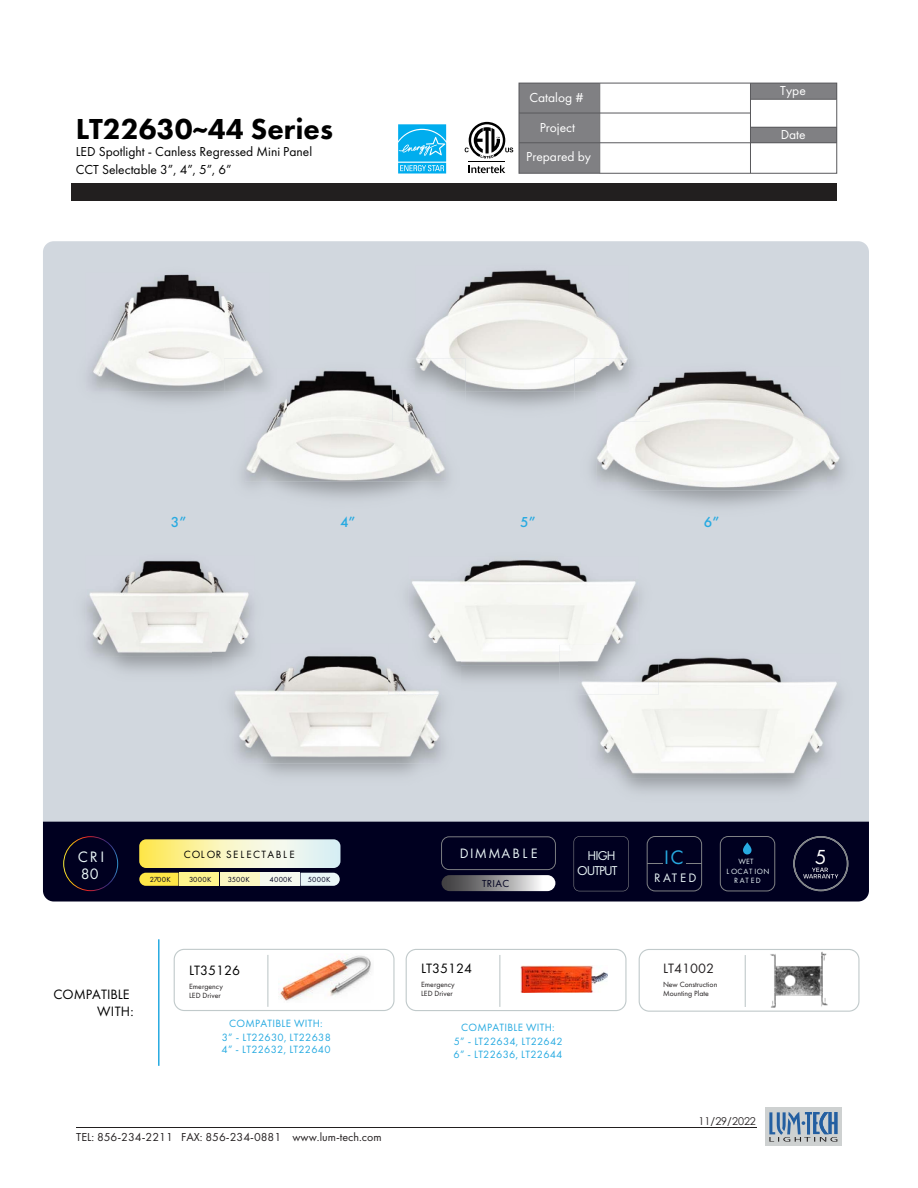
<style>
.page{position:relative;width:918px;height:1188px;background:#fff}
.page>*{position:absolute;margin:0;border:0;box-sizing:border-box;transform-origin:0 0}
.t1{font:800 30px "Futura PT";color:#000}
.t2{font:21.15px "Futura PT";color:#fff}
.t3{font:20.25px "Futura PT";color:#27aae1}
.t4{font:15.75px/16.2px "Futura PT";color:#eaf6f7}
.t5{font:500 15px "Futura PT";color:#27aae1}
.t6{font:14.1px/16.8px "Futura PT";color:#000;text-align:right}
.t7{font:14.1px "Futura PT";letter-spacing:.105em;color:#eaf6f7}
.t8{font:14.1px "Futura PT";color:#231f20}
.t9{font:13.5px/18px "Futura PT";color:#000}
.t10{font:13.5px/28.5px "Futura PT";color:#fff;text-align:center}
.t11{font:13.35px/14.9px "Futura PT";letter-spacing:-.075em;color:#eaf6f7;text-align:right}
.t12{font:12.75px "Futura PT";letter-spacing:.18em;color:#eaf6f7}
.t13{font:12px "Futura PT";color:#231f20}
.t14{font:10.95px/13.6px "Futura PT";letter-spacing:.025em;color:#27aae1;text-align:center}
.t15{font:10.95px "Futura PT";letter-spacing:.14em;color:#000}
.t16{font:10.8px "Century Gothic";color:#231f20}
.t17{font:10.5px "Futura PT";letter-spacing:.04em;color:#00001f}
.t18{font:7.95px/9.4px "Futura PT";letter-spacing:.1em;color:#eaf6f7;text-align:center}
.t19{font:7.8px/9.3px "Futura PT";color:#231f20}
.t20{font:7.65px "Futura PT";letter-spacing:.035em;color:#00001f}
</style>
<div class="page">
<div style="left:43px;top:241px;width:826px;height:581px;background:#d1d7de"></div>
<div style="left:43px;top:822px;width:826px;height:80px;background:#000020"></div>
<svg style="left:803px;top:868px;width:35px;height:10px"></svg>
<div style="left:793px;top:836px;width:55px;height:55px;border:2px solid #808285;border-radius:50%"></div>
<svg style="left:63px;top:836px;width:55px;height:55px;background:#080622"></svg>
<svg style="left:720px;top:836px;width:55px;height:55px;background:#070725"></svg>
<svg style="left:743px;top:842px;width:9px;height:12px"></svg>
<div style="left:442px;top:875px;width:113px;height:16px;background:linear-gradient(to right,#302f31,#fff);border-radius:8px"></div>
<svg style="left:441px;top:836px;width:115px;height:34px;background:#080826"></svg>
<svg style="left:647px;top:836px;width:55px;height:55px;background:#080826"></svg>
<svg style="left:139px;top:839px;width:201px;height:47px;background:#d9d7a9"></svg>
<svg style="left:574px;top:836px;width:55px;height:55px;background:#030322"></svg>
<img style="left:224px;top:358px;width:242px;height:155px">
<img style="left:245px;top:368px;width:201px;height:114px">
<img style="left:574px;top:358px;width:287px;height:163px">
<img style="left:596px;top:367px;width:244px;height:124px">
<img style="left:393px;top:258px;width:257px;height:164px">
<img style="left:393px;top:358px;width:73px;height:64px">
<img style="left:393px;top:368px;width:53px;height:54px">
<img style="left:574px;top:358px;width:76px;height:64px">
<img style="left:596px;top:367px;width:54px;height:55px">
<img style="left:415px;top:266px;width:214px;height:126px">
<img style="left:415px;top:358px;width:51px;height:34px">
<img style="left:415px;top:368px;width:31px;height:24px">
<img style="left:574px;top:358px;width:55px;height:34px">
<img style="left:596px;top:367px;width:33px;height:25px">
<img style="left:388px;top:547px;width:271px;height:148px">
<img style="left:409px;top:557px;width:230px;height:109px">
<img style="left:559px;top:645px;width:299px;height:161px">
<img style="left:559px;top:645px;width:100px;height:50px">
<img style="left:559px;top:645px;width:80px;height:21px">
<img style="left:578px;top:654px;width:262px;height:124px">
<img style="left:578px;top:654px;width:81px;height:41px">
<img style="left:578px;top:654px;width:61px;height:12px">
<img style="left:70px;top:262px;width:217px;height:155px">
<img style="left:224px;top:358px;width:63px;height:59px">
<img style="left:245px;top:368px;width:42px;height:49px">
<img style="left:86px;top:272px;width:183px;height:120px">
<img style="left:224px;top:358px;width:45px;height:34px">
<img style="left:245px;top:368px;width:24px;height:24px">
<img style="left:67px;top:549px;width:203px;height:137px">
<img style="left:86px;top:555px;width:168px;height:102px">
<svg style="left:174px;top:949px;width:221px;height:62px"></svg>
<hr style="left:267px;top:955px;width:1px;height:52px;background:#c1cacb">
<svg style="left:639px;top:949px;width:221px;height:63px"></svg>
<hr style="left:158px;top:939px;width:2px;height:127px;background:#27aae1">
<hr style="left:745px;top:955px;width:1px;height:52px;background:#c1cacb">
<img style="left:769px;top:951px;width:60px;height:56px">
<img style="left:279px;top:954px;width:95px;height:48px">
<svg style="left:406px;top:949px;width:221px;height:62px"></svg>
<img style="left:520px;top:965px;width:87px;height:28px">
<hr style="left:499px;top:955px;width:1px;height:52px;background:#c1cacb">
<img style="left:213px;top:686px;width:248px;height:103px">
<img style="left:441px;top:643px;width:20px;height:52px">
<img style="left:213px;top:643px;width:21px;height:43px">
<img style="left:234px;top:638px;width:207px;height:125px">
<img style="left:409px;top:643px;width:32px;height:23px">
<img style="left:234px;top:643px;width:20px;height:14px">
<svg style="left:469px;top:165px;width:36px;height:8px"></svg>
<hr style="left:469px;top:161px;width:36px;height:1px;background:#000">
<svg style="left:465px;top:122px;width:48px;height:36px"></svg>
<svg style="left:398px;top:124px;width:48px;height:50px;background:#2dbbf0"></svg>
<div style="left:71px;top:183px;width:765px;height:18px;background:#221f1f"></div>
<div style="left:519px;top:84px;width:80px;height:89px;background:#808083"></div>
<div style="left:751px;top:83px;width:85px;height:16px;background:#808083"></div>
<div style="left:751px;top:127px;width:85px;height:16px;background:#808083"></div>
<hr style="left:750px;top:83px;width:1px;height:90px;background:#59595c">
<hr style="left:599px;top:83px;width:1px;height:90px;background:#59595c">
<div style="left:519px;top:83px;width:318px;height:90px;border:1px solid #59595c"></div>
<hr style="left:519px;top:113px;width:231px;height:1px;background:#59595c">
<hr style="left:751px;top:99px;width:86px;height:1px;background:#59595c">
<hr style="left:751px;top:127px;width:86px;height:1px;background:#59595c">
<hr style="left:519px;top:143px;width:318px;height:1px;background:#59595c">
<hr style="left:76px;top:1127px;width:681px;height:1px;background:#221f1f">
<div style="left:765px;top:1108px;width:77px;height:38px;background:#ced1d1"></div>
<svg style="left:769px;top:1112px;width:68px;height:30px"></svg>
<h1 class="t1" style="left:76px;top:111px;width:259px">LT22630~44 Series</h1>
<p class="t9" style="left:76px;top:143px;width:238px">LED Spotlight - Canless Regressed Mini Panel<br>CCT Selectable 3”, 4”, 5”, 6”</p>
<p class="t10" style="left:530px;top:84px;width:56px">Catalog #</p>
<p class="t10" style="left:526px;top:114px;width:66px">Project<br>Prepared by</p>
<p class="t10" style="left:780px;top:76px;width:27px">Type</p>
<p class="t10" style="left:781px;top:121px;width:27px">Date</p>
<h3 class="t5" style="left:171px;top:513px;width:17px">3”</h3>
<h3 class="t5" style="left:340px;top:513px;width:17px">4”</h3>
<h3 class="t5" style="left:520px;top:513px;width:17px">5”</h3>
<h3 class="t5" style="left:704px;top:513px;width:17px">6”</h3>
<p class="t7" style="left:460px;top:845px;width:79px">DIMMABL E</p>
<p class="t15" style="left:184px;top:847px;width:112px">COLOR SELECTABLE</p>
<h3 class="t3" style="left:664px;top:845px;width:21px">IC</h3>
<h3 class="t4" style="left:78px;top:849px;width:28px">CRI<br>80</h3>
<p class="t18" style="left:738px;top:857px;width:17px">WET</p>
<h2 class="t2" style="left:815px;top:844px;width:13px">5</h2>
<p class="t11" style="left:577px;top:848px;width:42px">HIGH<br>OUTPUT</p>
<p class="t18" style="left:726px;top:866px;width:45px">L OCAT ION<br>RATED</p>
<p class="t12" style="left:654px;top:870px;width:44px">RATED</p>
<p class="t20" style="left:150px;top:875px;width:23px">2700K</p>
<p class="t20" style="left:189px;top:875px;width:24px">3000K</p>
<p class="t20" style="left:228px;top:875px;width:24px">3500K</p>
<p class="t20" style="left:270px;top:875px;width:24px">4000K</p>
<p class="t20" style="left:308px;top:875px;width:24px">5000K</p>
<p class="t17" style="left:482px;top:877px;width:29px">TRIAC</p>
<p class="t6" style="left:54px;top:986px;width:82px">COMPATIBLE<br>WITH:</p>
<p class="t6" style="left:189px;top:962px;width:52px">LT35126</p>
<p class="t19" style="left:189px;top:982px;width:35px">Emergency<br>LED Driver</p>
<p class="t14" style="left:222px;top:1017px;width:111px">COMPATIBLE WITH:<br>3” - LT22630, LT22638</p>
<p class="t14" style="left:222px;top:1043px;width:111px">4” - LT22632, LT22640</p>
<p class="t13" style="left:76px;top:1130px;width:307px">TEL: 856-234-2211 FAX: 856-234-0881 www.lum-tech.com</p>
<p class="t6" style="left:421px;top:960px;width:52px">LT35124</p>
<p class="t19" style="left:421px;top:980px;width:35px">Emergency<br>LED Driver</p>
<p class="t14" style="left:454px;top:1021px;width:111px">COMPATIBLE WITH:<br>5” - LT22634, LT22642</p>
<p class="t14" style="left:454px;top:1047px;width:111px">6” - LT22636, LT22644</p>
<p class="t8" style="left:663px;top:960px;width:52px">LT41002</p>
<p class="t19" style="left:663px;top:980px;width:56px">New Construction<br>Mounting Plate</p>
<p class="t16" style="left:699px;top:1113px;width:59px">11/29/2022</p>
</div>
